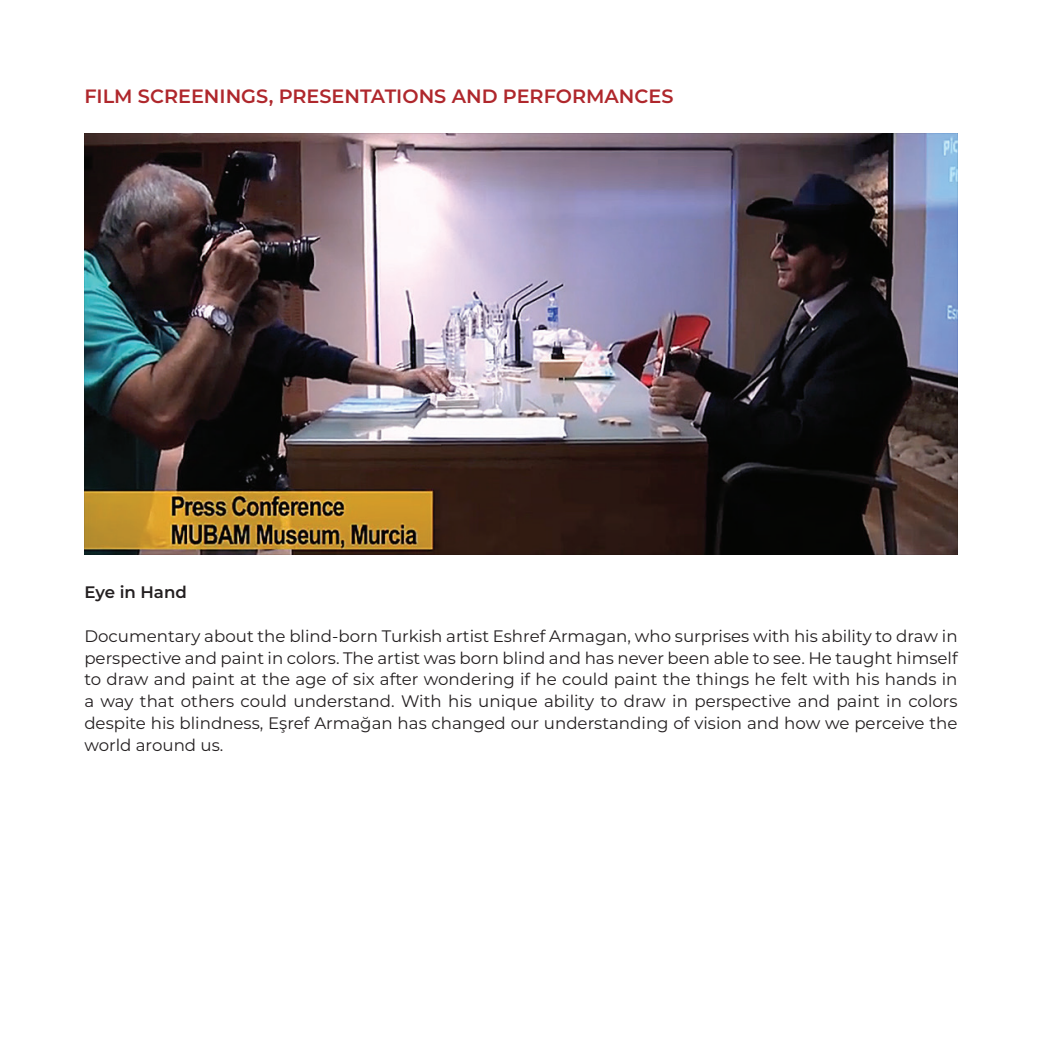
<style>
.page{position:relative;width:1042px;height:1042px;background:#fff}
.page>*{position:absolute;margin:0;border:0;box-sizing:border-box;transform-origin:0 0}
.t1{font:600 19.25px "Montserrat";color:#af272c}
.t2{font:16.62px/21.9px "Montserrat";color:#231f20;text-align:justify}
.t3{font:600 16.62px "Montserrat";color:#231f20}
</style>
<div class="page">
<img style="left:84px;top:134px;width:873px;height:420px">
<p class="t1" style="left:84px;top:82px;width:591px">FILM SCREENINGS, PRESENTATIONS AND PERFORMANCES</p>
<p class="t3" style="left:84px;top:580px;width:104px">Eye in Hand</p>
<p class="t2" style="left:84px;top:624px;width:875px">Documentary about the blind-born Turkish artist Eshref Armagan, who surprises with his ability to draw in perspective and paint in colors. The artist was born blind and has never been able to see. He taught himself to draw and paint at the age of six after wondering if he could paint the things he felt with his hands in a way that others could understand. With his unique ability to draw in perspective and paint in colors despite his blindness, Eşref Armağan has changed our understanding of vision and how we perceive the world around us.</p>
</div>
